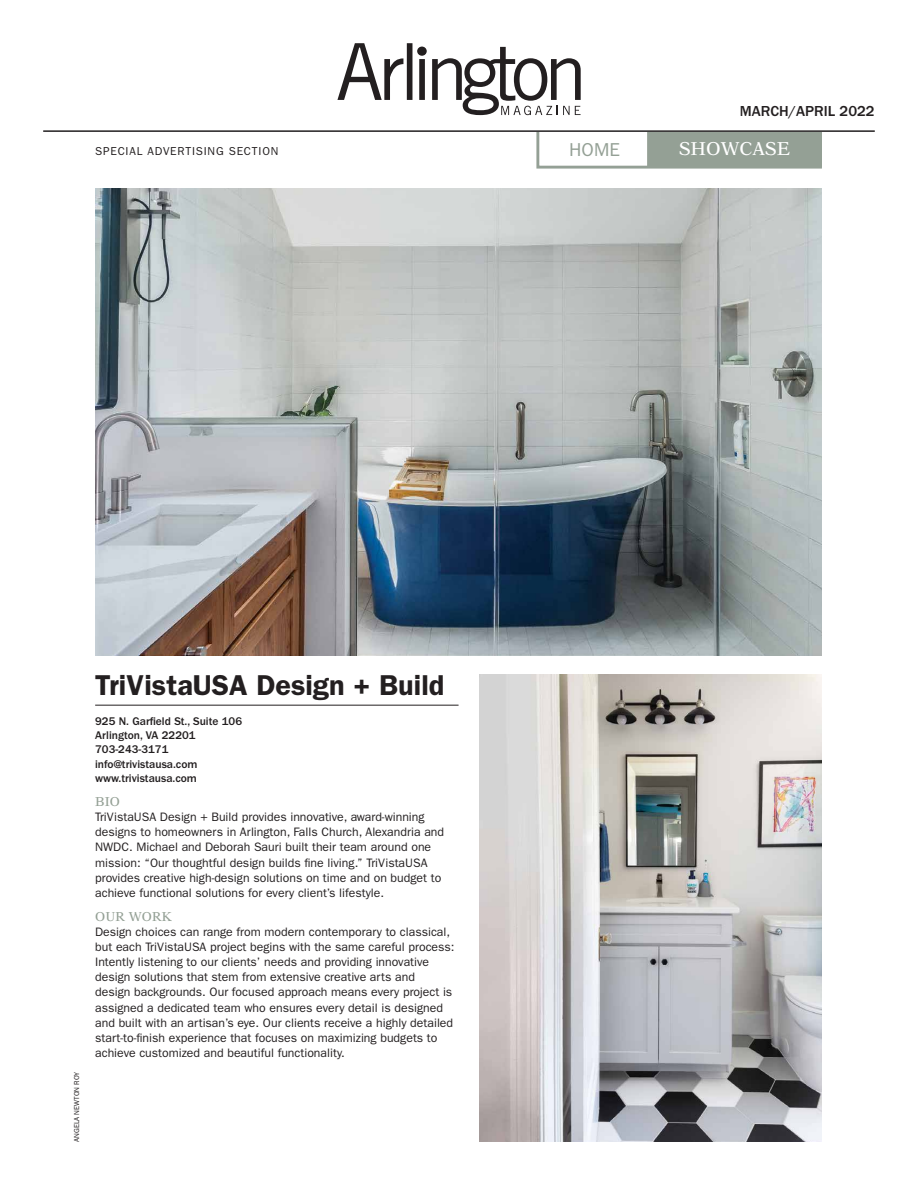
<style>
.page{position:relative;width:918px;height:1188px;background:#fff}
.page>*{position:absolute;margin:0;border:0;box-sizing:border-box;transform-origin:0 0}
.t1{font:600 28.8px "ITC Franklin Gothic Std";color:#231f20}
.t2{font:18.75px "New Aster LT Std";color:#fff}
.t3{font:18.75px "ITC Franklin Gothic Std";color:#94a095}
.t4{font:500 15px "ITC Franklin Gothic Std";color:#231f20}
.t5{font:13.05px "New Aster LT Std";letter-spacing:.01em;color:#94a095}
.t6{font:12.3px/15.1px "ITC Franklin Gothic Std";color:#231f20}
.t7{font:500 11.55px/14.4px "ITC Franklin Gothic Std";color:#231f20}
.t8{font:11.55px "ITC Franklin Gothic Std";letter-spacing:.07em;color:#231f20}
.t9{font:7.2px "ITC Franklin Gothic Std";color:#231f20}
</style>
<div class="page">
<hr style="left:95px;top:705px;width:364px;height:1px;background:#231f20">
<img style="left:95px;top:188px;width:727px;height:467px">
<img style="left:479px;top:675px;width:343px;height:467px">
<svg style="left:337px;top:43px;width:485px;height:126px"></svg>
<hr style="left:43px;top:130px;width:832px;height:2px;background:#231f20">
<p class="t4" style="left:740px;top:103px;width:136px">MARCH/APRIL 2022</p>
<p class="t8" style="left:95px;top:145px;width:185px">SPECIAL ADVERTISING SECTION</p>
<h2 class="t3" style="left:569px;top:139px;width:52px">HOME</h2>
<h2 class="t2" style="left:679px;top:138px;width:113px">SHOWCASE</h2>
<p class="t9" style="left:73px;top:1142px;width:72px;rotate:-90deg">ANGELA NEWTON ROY</p>
<h1 class="t1" style="left:95px;top:668px;width:351px">TriVistaUSA Design + Build</h1>
<p class="t7" style="left:95px;top:714px;width:148px">925 N. Garfield St., Suite 106<br>Arlington, VA 22201<br>703-243-3171 info@trivistausa.com www.trivistausa.com</p>
<p class="t5" style="left:95px;top:794px;width:26px">BIO</p>
<p class="t6" style="left:95px;top:810px;width:351px">TriVistaUSA Design + Build provides innovative, award-winning designs to homeowners in Arlington, Falls Church, Alexandria and NWDC. Michael and Deborah Sauri built their team around one mission: “Our thoughtful design builds fine living.” TriVistaUSA provides creative high-design solutions on time and on budget to achieve functional solutions for every client’s lifestyle.</p>
<p class="t5" style="left:95px;top:909px;width:78px">OUR WORK</p>
<p class="t6" style="left:95px;top:924px;width:361px">Design choices can range from modern contemporary to classical, but each TriVistaUSA project begins with the same careful process:<br>Intently listening to our clients’ needs and providing innovative design solutions that stem from extensive creative arts and<br>design backgrounds. Our focused approach means every project is assigned a dedicated team who ensures every detail is designed and built with an artisan’s eye. Our clients receive a highly detailed start-to-finish experience that focuses on maximizing budgets to achieve customized and beautiful functionality.</p>
</div>
